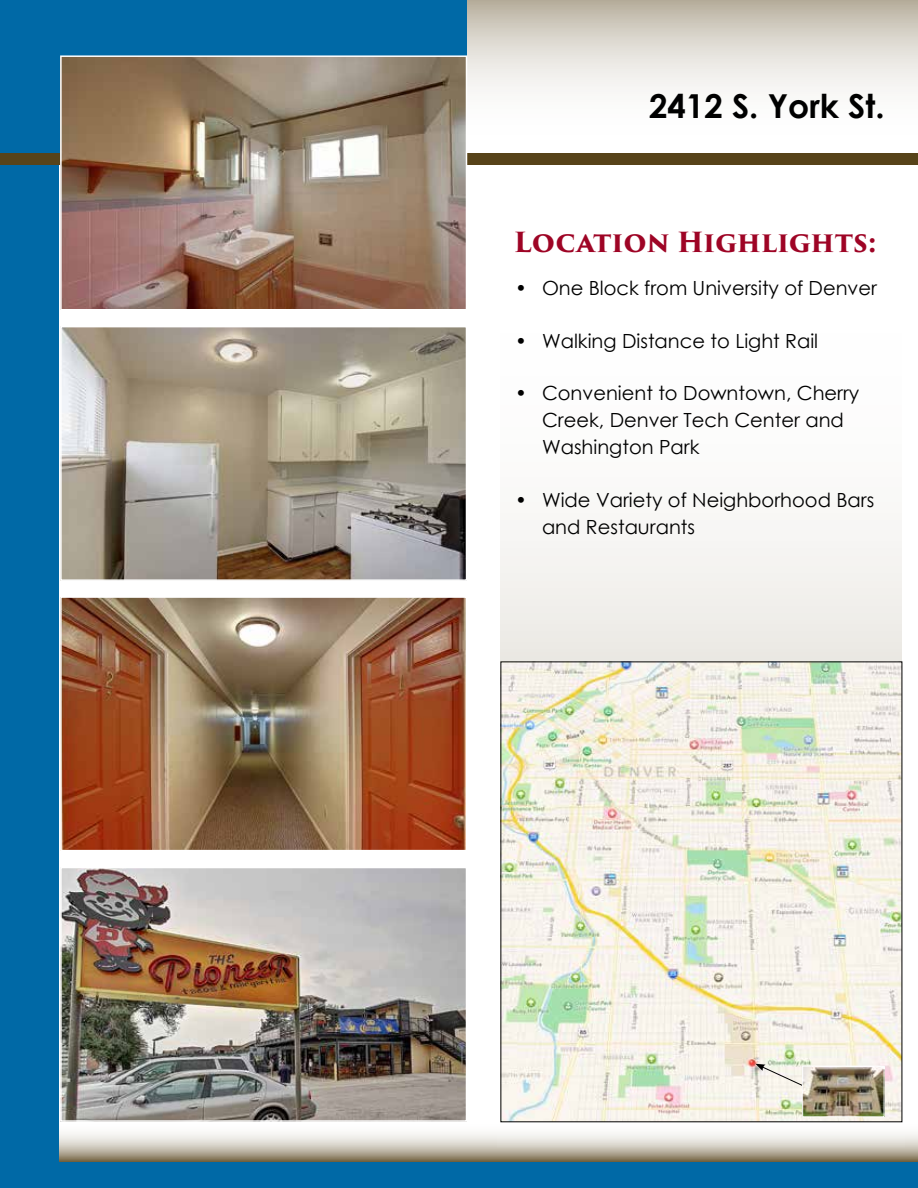
<style>
.page{position:relative;width:918px;height:1188px;background:#fff}
.page>*{position:absolute;margin:0;border:0;box-sizing:border-box;transform-origin:0 0}
.t1{font:700 33px "Century Gothic";color:#000}
.t2{font:700 27px "Trajan Pro 3";letter-spacing:-.01em;color:#9e0425}
.t3{font:19.5px/27px "Century Gothic";color:#000}
</style>
<div class="page">
<svg style="left:59px;top:1133px;width:859px;height:29px;background:#b9b1a0"></svg>
<div style="left:1px;top:1162px;width:917px;height:26px;background:#0069a6"></div>
<div style="left:0;top:43px;width:59px;height:1145px;background:#0069a6"></div>
<div style="left:0;top:0;width:918px;height:165px;background:#574319"></div>
<svg style="left:467px;top:0;width:451px;height:153px;background:#e9e7e2"></svg>
<div style="left:0;top:0;width:467px;height:153px;background:#0069a6"></div>
<svg style="left:497px;top:530px;width:407px;height:618px;fill:#f2f0ec"></svg>
<img style="left:503px;top:664px;width:397px;height:456px">
<img style="left:63px;top:58px;width:401px;height:249px">
<div style="left:60px;top:55px;width:407px;height:255px;border:2px solid #fff"></div>
<img style="left:63px;top:329px;width:401px;height:249px">
<div style="left:60px;top:326px;width:407px;height:255px;border:2px solid #fff"></div>
<img style="left:63px;top:599px;width:401px;height:249px">
<div style="left:60px;top:596px;width:407px;height:255px;border:2px solid #fff"></div>
<img style="left:63px;top:870px;width:401px;height:249px">
<div style="left:60px;top:867px;width:407px;height:255px;border:2px solid #fff"></div>
<svg style="left:755px;top:1064px;width:70px;height:32px"></svg>
<img style="left:805px;top:1068px;width:77px;height:47px">
<div style="left:803px;top:1066px;width:81px;height:51px;border:1px solid #fff"></div>
<h1 class="t1" style="left:649px;top:81px;width:237px">2412 S. York St.</h1>
<h2 class="t2" style="left:514px;top:223px;width:365px">Location Highlights:</h2>
<p class="t3" style="left:515px;top:275px;width:363px">• One Block from University of Denver</p>
<p class="t3" style="left:515px;top:327px;width:305px">• Walking Distance to Light Rail</p>
<p class="t3" style="left:542px;top:380px;width:319px;text-indent:-27px">• Convenient to Downtown, Cherry<br>Creek, Denver Tech Center and<br>Washington Park</p>
<p class="t3" style="left:542px;top:486px;width:334px;text-indent:-27px">• Wide Variety of Neighborhood Bars and Restaurants</p>
</div>
